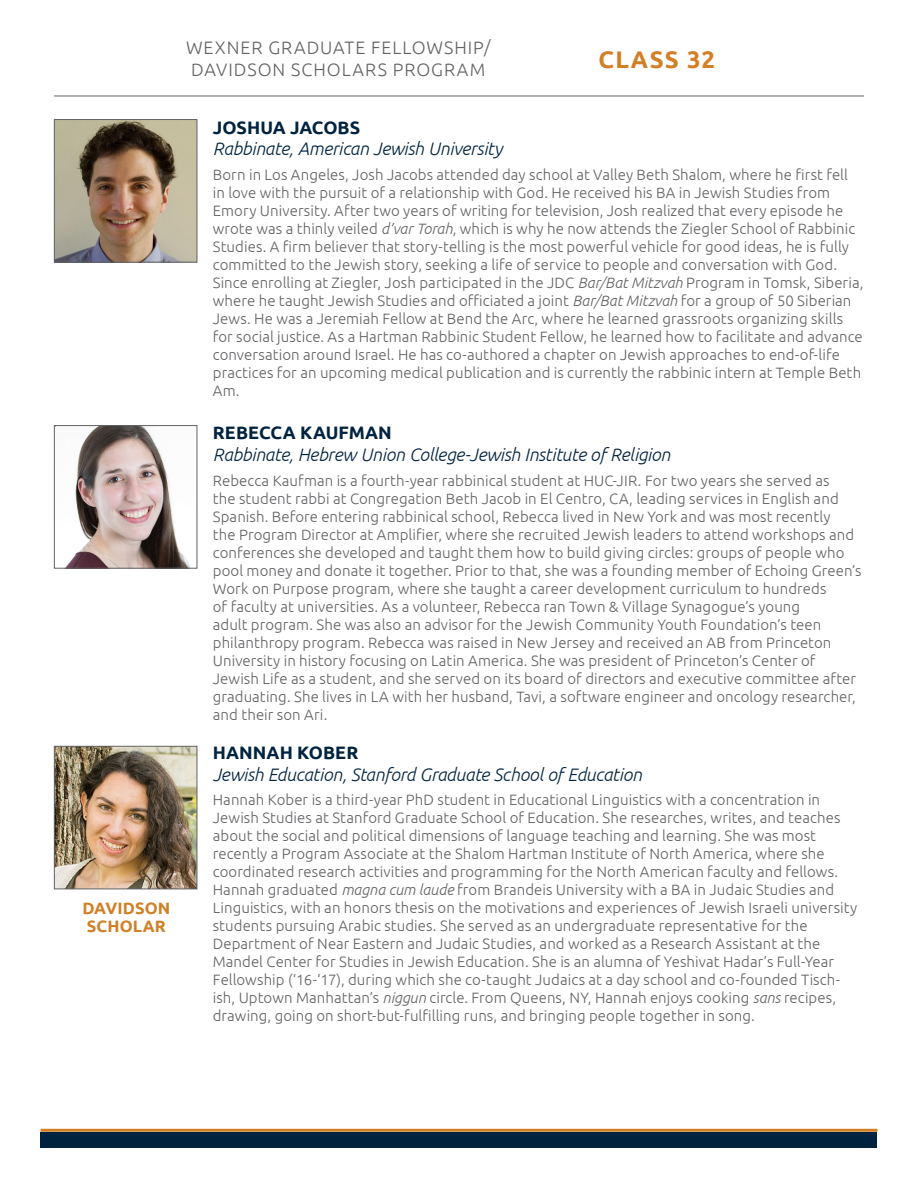
<style>
.page{position:relative;width:918px;height:1188px;background:#fff}
.page>*{position:absolute;margin:0;border:0;box-sizing:border-box;transform-origin:0 0}
.t1{font:700 24px "Ubuntu";letter-spacing:.05em;color:#d18027}
.University{font:italic 300 18px "Ubuntu";letter-spacing:-.01em;color:#002340}
.t2{font:300 18px/21.6px "Ubuntu";letter-spacing:.055em;color:#636366}
.Name{font:700 18px "Ubuntu";letter-spacing:.005em;color:#002340}
.t3{font:700 16.5px/18px "Ubuntu";letter-spacing:.005em;color:#d18027}
.Body_Copy{font:300 15px/18px "Ubuntu";letter-spacing:.005em;color:#636366}
.s1{font-style:italic}
</style>
<div class="page">
<hr style="left:54px;top:96px;width:810px;height:1px;background:#636366">
<div style="left:40px;top:1132px;width:838px;height:16px;background:#002340"></div>
<hr style="left:40px;top:1129px;width:838px;height:3px;background:#d18027">
<img style="left:56px;top:121px;width:139px;height:140px">
<div style="left:54px;top:119px;width:143px;height:144px;border:1px solid #636366"></div>
<img style="left:66px;top:427px;width:124px;height:140px">
<div style="left:54px;top:425px;width:143px;height:144px;border:1px solid #636366"></div>
<img style="left:56px;top:748px;width:139px;height:139px">
<div style="left:54px;top:746px;width:143px;height:143px;border:1px solid #636366"></div>
<p class="t2" style="left:186px;top:37px;width:306px">WEXNER GRADUATE FELLOWSHIP/<br>DAVIDSON SCHOLARS PROGRAM</p>
<h1 class="t1" style="left:599px;top:45px;width:118px">CLASS 32</h1>
<p class="t3" style="left:82px;top:899px;width:89px">DAVIDSON<br>SCHOLAR</p>
<p class="Name" style="left:213px;top:116px;width:149px">JOSHUA JACOBS</p>
<p class="University" style="left:213px;top:138px;width:291px">Rabbinate, American Jewish University</p>
<p class="Body_Copy" style="left:213px;top:165px;width:652px">Born in Los Angeles, Josh Jacobs attended day school at Valley Beth Shalom, where he first fell in love with the pursuit of a relationship with God. He received his BA in Jewish Studies from Emory University. After two years of writing for television, Josh realized that every episode he wrote was a thinly veiled <span class="s1">d’var Torah</span>, which is why he now attends the Ziegler School of Rabbinic Studies. A firm believer that story-telling is the most powerful vehicle for good ideas, he is fully committed to the Jewish story, seeking a life of service to people and conversation with God.<br>Since enrolling at Ziegler, Josh participated in the JDC <span class="s1">Bar/Bat Mitzvah</span> Program in Tomsk, Siberia, where he taught Jewish Studies and officiated a joint <span class="s1">Bar/Bat Mitzvah</span> for a group of 50 Siberian Jews. He was a Jeremiah Fellow at Bend the Arc, where he learned grassroots organizing skills for social justice. As a Hartman Rabbinic Student Fellow, he learned how to facilitate and advance conversation around Israel. He has co-authored a chapter on Jewish approaches to end-of-life practices for an upcoming medical publication and is currently the rabbinic intern at Temple Beth Am.</p>
<p class="Name" style="left:213px;top:422px;width:181px">REBECCA KAUFMAN</p>
<p class="University" style="left:213px;top:444px;width:459px">Rabbinate, Hebrew Union College-Jewish Institute of Religion</p>
<p class="Body_Copy" style="left:213px;top:471px;width:650px">Rebecca Kaufman is a fourth-year rabbinical student at HUC-JIR. For two years she served as<br>the student rabbi at Congregation Beth Jacob in El Centro, CA, leading services in English and Spanish. Before entering rabbinical school, Rebecca lived in New York and was most recently<br>the Program Director at Amplifier, where she recruited Jewish leaders to attend workshops and conferences she developed and taught them how to build giving circles: groups of people who pool money and donate it together. Prior to that, she was a founding member of Echoing Green’s Work on Purpose program, where she taught a career development curriculum to hundreds<br>of faculty at universities. As a volunteer, Rebecca ran Town &amp; Village Synagogue’s young<br>adult program. She was also an advisor for the Jewish Community Youth Foundation’s teen philanthropy program. Rebecca was raised in New Jersey and received an AB from Princeton University in history focusing on Latin America. She was president of Princeton’s Center of Jewish Life as a student, and she served on its board of directors and executive committee after graduating. She lives in LA with her husband, Tavi, a software engineer and oncology researcher, and their son Ari.</p>
<p class="Name" style="left:213px;top:742px;width:147px">HANNAH KOBER</p>
<p class="University" style="left:213px;top:763px;width:431px">Jewish Education, Stanford Graduate School of Education</p>
<p class="Body_Copy" style="left:213px;top:791px;width:646px">Hannah Kober is a third-year PhD student in Educational Linguistics with a concentration in Jewish Studies at Stanford Graduate School of Education. She researches, writes, and teaches about the social and political dimensions of language teaching and learning. She was most recently a Program Associate at the Shalom Hartman Institute of North America, where she coordinated research activities and programming for the North American faculty and fellows.<br>Hannah graduated <span class="s1">magna cum laude</span> from Brandeis University with a BA in Judaic Studies and Linguistics, with an honors thesis on the motivations and experiences of Jewish Israeli university students pursuing Arabic studies. She served as an undergraduate representative for the Department of Near Eastern and Judaic Studies, and worked as a Research Assistant at the Mandel Center for Studies in Jewish Education. She is an alumna of Yeshivat Hadar’s Full-Year Fellowship (‘16-‘17), during which she co-taught Judaics at a day school and co-founded Tisch&shy;ish, Uptown Manhattan’s <span class="s1">niggun</span> circle. From Queens, NY, Hannah enjoys cooking <span class="s1">sans</span> recipes, drawing, going on short-but-fulfilling runs, and bringing people together in song.</p>
</div>
